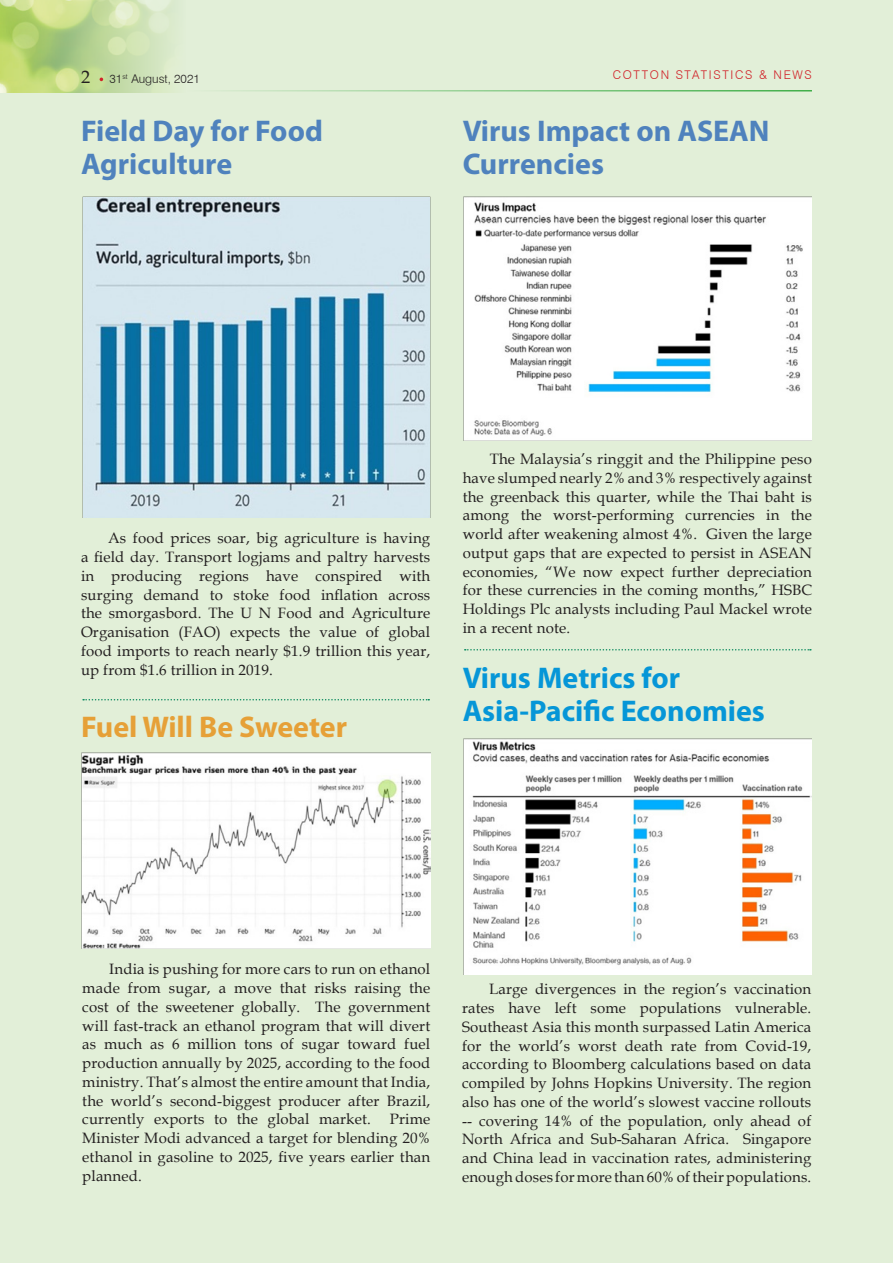
<style>
.page{position:relative;width:893px;height:1263px;background:#e2efd8}
.page>*{position:absolute;margin:0;border:0;box-sizing:border-box;transform-origin:0 0}
.SUB_HEAD{font:700 30px/33px "Myriad Pro";color:#4f82bd}
.SUB_HEAD-2{font:700 30px/33px "Myriad Pro";color:#0696d7}
.SUB_HEAD-3{font:700 30px "Myriad Pro";color:#e6a037}
.t1{font:18px "Book Antiqua";color:#231f20}
.BODY_TEXT{font:15px/18.8px "Book Antiqua";letter-spacing:.01em;color:#231f20;text-align:justify}
.t2{font:300 12px "Swiss 721 BT";letter-spacing:.14em;color:#d1232a}
.t3{font:300 12px "Swiss 721 BT";color:#231f20}
</style>
<div class="page">
<img style="left:0;top:0;width:174px;height:93px">
<hr style="left:186px;top:90px;width:626px;height:2px;background:#40ae49">
<img style="left:82px;top:197px;width:348px;height:321px">
<img style="left:463px;top:196px;width:349px;height:245px">
<svg style="left:83px;top:699px;width:346px;height:1px"></svg>
<svg style="left:465px;top:649px;width:346px;height:1px"></svg>
<img style="left:82px;top:752px;width:348px;height:197px">
<img style="left:463px;top:738px;width:348px;height:237px">
<p class="t1" style="left:81px;top:64px;width:10px">2</p>
<p class="t2" style="left:613px;top:67px;width:201px">COTTON STATISTICS &amp; NEWS</p>
<p class="t3" style="left:110px;top:71px;width:92px">31<sup>st</sup> August, 2021</p>
<p class="SUB_HEAD" style="left:81px;top:114px;width:243px">Field Day for Food<br>Agriculture</p>
<p class="SUB_HEAD" style="left:463px;top:114px;width:308px">Virus Impact on ASEAN<br>Currencies</p>
<p class="BODY_TEXT" style="left:81px;top:529px;width:351px;text-indent:27px">As food prices soar, big agriculture is having a field day. Transport logjams and paltry harvests in producing regions have conspired with surging demand to stoke food inflation across the smorgasbord. The U N Food and Agriculture Organisation (FAO) expects the value of global food imports to reach nearly $1.9 trillion this year, up from $1.6 trillion in 2019.</p>
<p class="SUB_HEAD-3" style="left:81px;top:708px;width:268px">Fuel Will Be Sweeter</p>
<p class="BODY_TEXT" style="left:463px;top:449px;width:351px;text-indent:27px">The Malaysia’s ringgit and the Philippine peso have slumped nearly 2% and 3% respectively against the greenback this quarter, while the Thai baht is among the worst-performing currencies in the world after weakening almost 4%. Given the large output gaps that are expected to persist in ASEAN economies, “We now expect further depreciation for these currencies in the coming months,” HSBC Holdings Plc analysts including Paul Mackel wrote in a recent note.</p>
<p class="SUB_HEAD-2" style="left:463px;top:660px;width:304px">Virus Metrics for<br>Asia-Pacific Economies</p>
<p class="BODY_TEXT" style="left:82px;top:959px;width:349px;text-indent:27px">India is pushing for more cars to run on ethanol made from sugar, a move that risks raising the cost of the sweetener globally. The government will fast-track an ethanol program that will divert as much as 6 million tons of sugar toward fuel production annually by 2025, according to the food ministry. That’s almost the entire amount that India, the world’s second-biggest producer after Brazil, currently exports to the global market.</p>
<p class="BODY_TEXT" style="left:82px;top:1109px;width:349px;text-indent:308px">Prime Minister Modi advanced a target for blending 20% ethanol in gasoline to 2025, five years earlier than planned.</p>
<p class="BODY_TEXT" style="left:462px;top:980px;width:351px;text-indent:27px">Large divergences in the region’s vaccination rates have left some populations vulnerable.<br>Southeast Asia this month surpassed Latin America for the world’s worst death rate from Covid-19, according to Bloomberg calculations based on data compiled by Johns Hopkins University. The region also has one of the world’s slowest vaccine rollouts -- covering 14% of the population, only ahead of North Africa and Sub-Saharan Africa. Singapore and China lead in vaccination rates, administering enough doses for more than 60% of their populations.</p>
</div>
